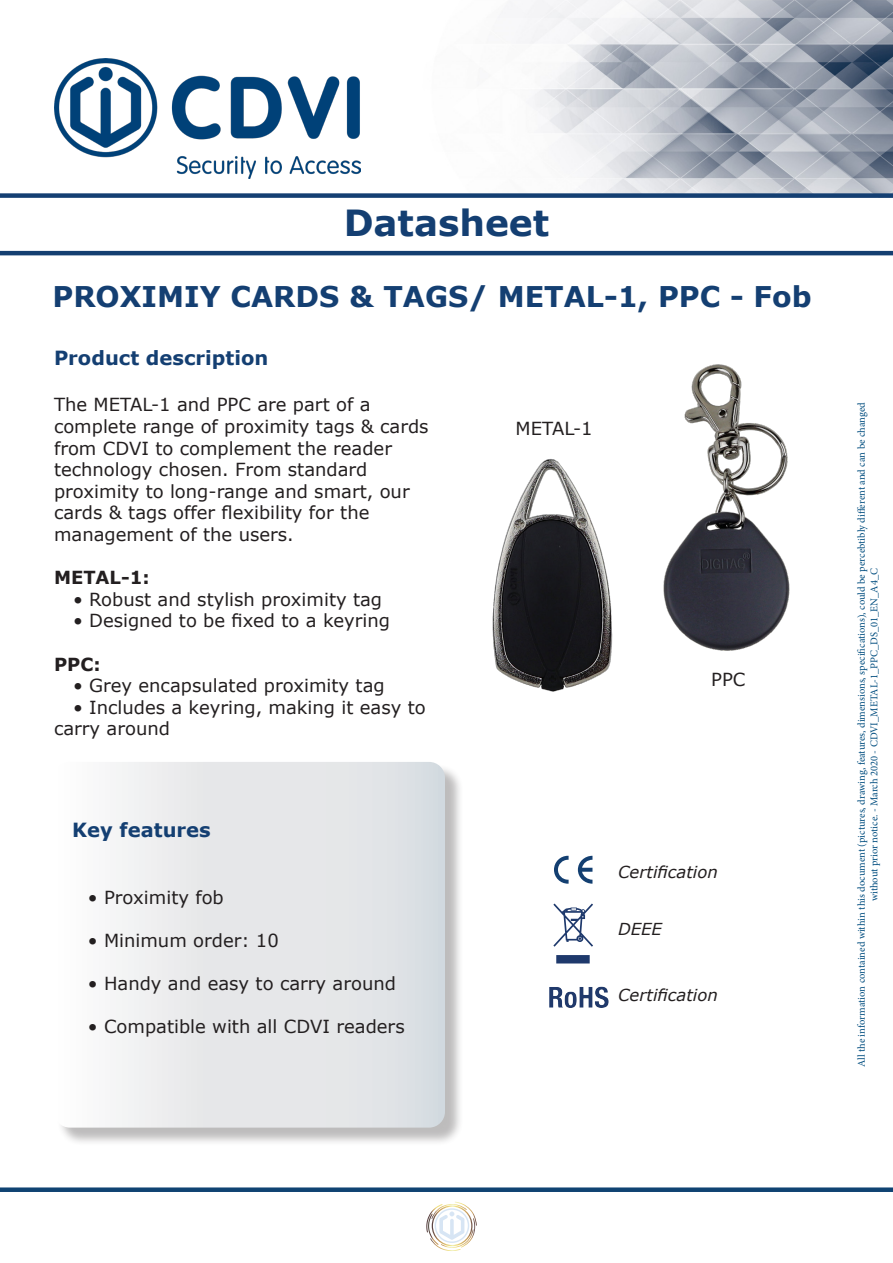
<style>
.page{position:relative;width:893px;height:1263px;background:#fff}
.page>*{position:absolute;margin:0;border:0;box-sizing:border-box;transform-origin:0 0}
.t1{font:700 36px "Verdana";color:#143f72}
.t2{font:700 28.5px "Verdana";color:#143f72}
.t3{font:700 19.5px "Verdana";color:#143f72}
.t4{font:18px/21.6px "Verdana";color:#231f20}
.t5{font:700 18px "Verdana";color:#231f20}
.t6{font:italic 16.5px "Verdana";color:#231f20}
.t7{font:10.5px/12.6px "Minion Pro";color:#014d7f;text-align:center}
</style>
<div class="page">
<img style="left:500px;top:0;width:393px;height:132px">
<div style="left:0;top:193px;width:893px;height:5px;background:#143f72"></div>
<div style="left:0;top:1187px;width:893px;height:5px;background:#0f4372"></div>
<hr style="left:0;top:251px;width:893px;height:4px;background:#143f71">
<img style="left:54px;top:59px;width:306px;height:99px">
<img style="left:115px;top:132px;width:778px;height:832px">
<svg style="left:578px;top:872px;width:14px;height:12px"></svg>
<svg style="left:554px;top:872px;width:15px;height:12px"></svg>
<svg style="left:553px;top:903px;width:40px;height:60px"></svg>
<img style="left:549px;top:986px;width:60px;height:22px">
<div style="left:56px;top:764px;width:408px;height:382px;background:#231f20;opacity:.3"></div>
<svg style="left:56px;top:762px;width:389px;height:365px"></svg>
<img style="left:196px;top:154px;width:697px;height:718px">
<svg style="left:426px;top:1202px;width:51px;height:49px"></svg>
<p class="t1" style="left:344px;top:199px;width:207px">Datasheet</p>
<p class="t2" style="left:52px;top:278px;width:761px">PROXIMIY CARDS &amp; TAGS/ METAL-1, PPC - Fob</p>
<p class="t3" style="left:54px;top:345px;width:216px">Product description</p>
<p class="t4" style="left:54px;top:394px;width:318px">The METAL-1 and PPC are part of a</p>
<p class="t4" style="left:54px;top:416px;width:376px">complete range of proximity tags &amp; cards from CDVI to complement the reader</p>
<p class="t4" style="left:54px;top:459px;width:315px">technology chosen. From standard</p>
<p class="t4" style="left:54px;top:481px;width:357px">proximity to long-range and smart, our cards &amp; tags offer flexibility for the</p>
<p class="t4" style="left:54px;top:524px;width:241px">management of the users.</p>
<p class="t5" style="left:54px;top:566px;width:97px">METAL-1:</p>
<p class="t4" style="left:73px;top:589px;width:311px">• Robust and stylish proximity tag</p>
<p class="t4" style="left:73px;top:610px;width:319px">• Designed to be fixed to a keyring</p>
<p class="t5" style="left:54px;top:652px;width:48px">PPC:</p>
<p class="t4" style="left:73px;top:675px;width:313px">• Grey encapsulated proximity tag</p>
<p class="t4" style="left:54px;top:697px;width:373px;text-indent:19px">• Includes a keyring, making it easy to carry around</p>
<p class="t3" style="left:72px;top:817px;width:140px">Key features</p>
<p class="t4" style="left:88px;top:887px;width:137px">• Proximity fob</p>
<p class="t4" style="left:88px;top:930px;width:192px">• Minimum order: 10</p>
<p class="t4" style="left:88px;top:973px;width:310px">• Handy and easy to carry around</p>
<p class="t4" style="left:88px;top:1016px;width:318px">• Compatible with all CDVI readers</p>
<p class="t4" style="left:516px;top:418px;width:79px">METAL-1</p>
<p class="t4" style="left:711px;top:669px;width:36px">PPC</p>
<p class="t6" style="left:618px;top:862px;width:101px">Certification</p>
<p class="t6" style="left:618px;top:918px;width:45px">DEEE</p>
<p class="t6" style="left:618px;top:984px;width:101px">Certification</p>
<p class="t7" style="left:855px;top:1067px;width:667px;rotate:-90deg">All the information contained within this document (pictures, drawing, features, dimensions, specifications), could be percebtibly different and can be changed without prior notice. - March 2020 - CDVI_METAL-1_PPC_DS_01_EN_A4_C</p>
</div>
